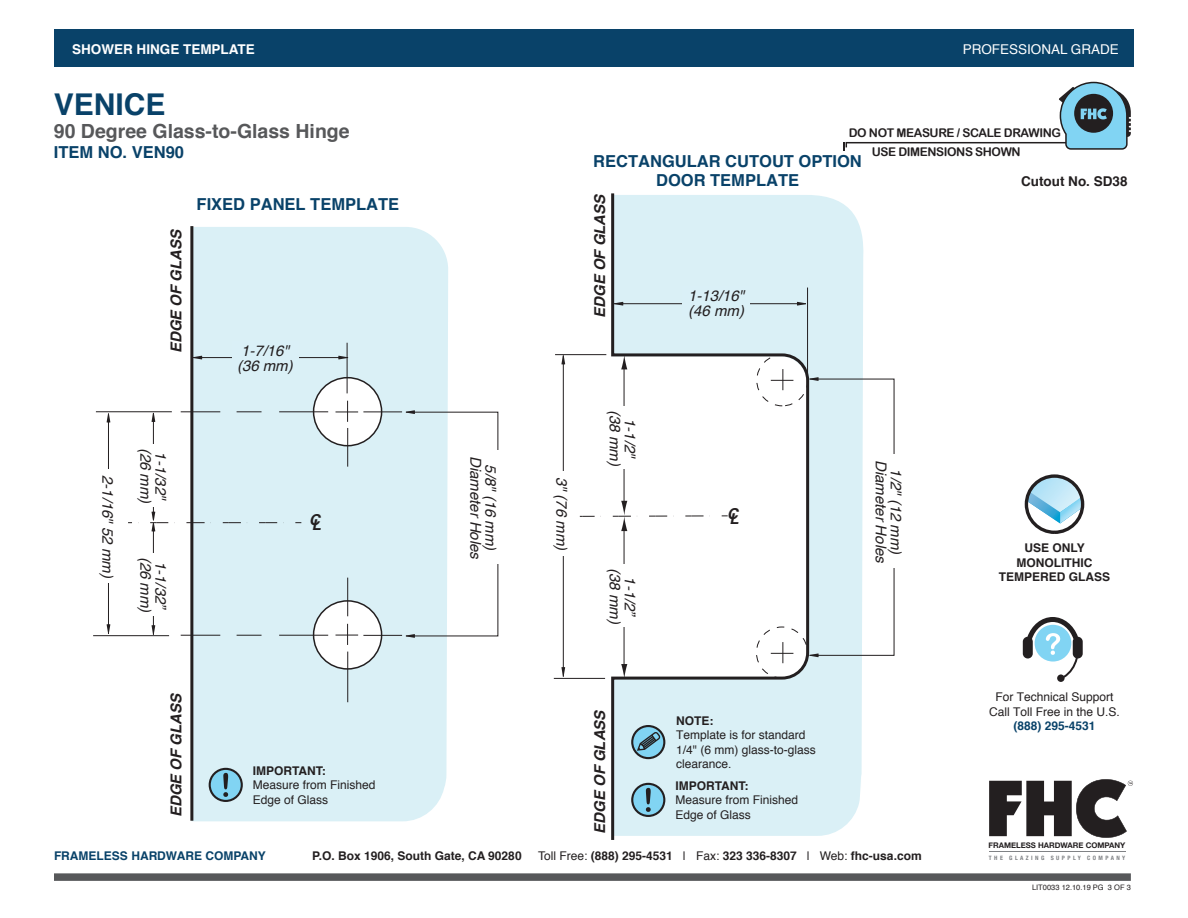
<style>
.page{position:relative;width:1188px;height:918px;background:#fff}
.page>*{position:absolute;margin:0;border:0;box-sizing:border-box;transform-origin:0 0}
.t1{font:700 30px "Helvetica";color:#094269}
.t2{font:700 19.5px "Helvetica";color:#57585a}
.t3{font:700 16.5px/19.8px "Helvetica";color:#094269;text-align:center}
.t4{font:italic 15px/15px "Helvetica";color:#231f20}
.t5{font:italic 700 15px "Helvetica";color:#231f20}
.t6{font:700 13.5px "Helvetica";color:#fff}
.t7{font:13.5px "Helvetica";color:#fff}
.t8{font:700 13.5px "Helvetica";color:#231f20}
.Bold_Body_Text{font:12px/14.4px "Helvetica";color:#231f20}
.Bold_Body_Text-2{font:700 12px "Helvetica";color:#231f20}
.t9{font:12px/19.8px "Arial Rounded MT Bold";letter-spacing:-.03em;color:#231f20}
.Bold_Body_Text-3{font:700 12px "Helvetica";color:#094269}
.t10{font:700 7.8px "Helvetica Neue";color:#231f20}
.t11{font:7.5px "Helvetica";color:#231f20}
.t12{font:700 condensed 6px "Helvetica Neue";letter-spacing:.41em;color:#808285}
.s1{font-weight:400}
</style>
<div class="page">
<svg style="left:989px;top:779px;width:144px;height:59px"></svg>
<hr style="left:989px;top:851px;width:136px;height:1px;background:#808285">
<div style="left:54px;top:873px;width:1077px;height:8px;background:#57585a"></div>
<div style="left:54px;top:29px;width:1080px;height:38px;background:#094269"></div>
<svg style="left:1023px;top:617px;width:60px;height:65px"></svg>
<svg style="left:1027px;top:477px;width:56px;height:47px"></svg>
<div style="left:1025px;top:474px;width:59px;height:60px;border:3px solid #231f20;border-radius:50%"></div>
<svg style="left:843px;top:81px;width:288px;height:70px"></svg>
<div style="left:193px;top:227px;width:255px;height:594px;background:#daf0f6"></div>
<svg style="left:811px;top:195px;width:54px;height:641px;background:#dbf0f5"></svg>
<svg style="left:611px;top:193px;width:200px;height:647px"></svg>
<svg style="left:771px;top:369px;width:22px;height:21px"></svg>
<svg style="left:771px;top:642px;width:22px;height:21px"></svg>
<hr style="left:555px;top:354px;width:51px;height:1px;background:#231f20">
<hr style="left:554px;top:678px;width:51px;height:1px;background:#231f20">
<hr style="left:807px;top:288px;width:1px;height:88px;background:#231f20">
<svg style="left:621px;top:664px;width:6px;height:15px"></svg>
<hr style="left:624px;top:528px;width:1px;height:139px;background:#231f20">
<svg style="left:621px;top:355px;width:6px;height:14px"></svg>
<hr style="left:624px;top:366px;width:1px;height:138px;background:#231f20">
<svg style="left:579px;top:501px;width:149px;height:30px"></svg>
<div style="left:314px;top:601px;width:68px;height:68px;background:#fff;border-radius:50%"></div>
<div style="left:313px;top:600px;width:69px;height:70px;border:2px solid #231f20;border-radius:50%"></div>
<div style="left:314px;top:378px;width:68px;height:68px;background:#fff;border-radius:50%"></div>
<div style="left:313px;top:377px;width:69px;height:69px;border:2px solid #231f20;border-radius:50%"></div>
<svg style="left:336px;top:401px;width:22px;height:21px"></svg>
<hr style="left:96px;top:411px;width:76px;height:1px;background:#231f20">
<hr style="left:347px;top:343px;width:1px;height:50px;background:#231f20">
<svg style="left:336px;top:624px;width:22px;height:21px"></svg>
<hr style="left:190px;top:226px;width:3px;height:595px;background:#231f20">
<hr style="left:93px;top:635px;width:76px;height:1px;background:#231f20">
<hr style="left:347px;top:652px;width:1px;height:50px;background:#231f20">
<svg style="left:406px;top:410px;width:9px;height:2px"></svg>
<svg style="left:406px;top:634px;width:9px;height:4px"></svg>
<svg style="left:810px;top:377px;width:9px;height:2px"></svg>
<svg style="left:810px;top:653px;width:9px;height:4px"></svg>
<hr style="left:193px;top:357px;width:155px;height:1px;background:#231f20">
<svg style="left:193px;top:356px;width:9px;height:3px"></svg>
<svg style="left:338px;top:356px;width:9px;height:3px"></svg>
<hr style="left:108px;top:413px;width:1px;height:221px;background:#231f20">
<svg style="left:107px;top:413px;width:3px;height:10px"></svg>
<svg style="left:107px;top:624px;width:3px;height:9px"></svg>
<hr style="left:153px;top:413px;width:1px;height:106px;background:#231f20">
<svg style="left:152px;top:413px;width:3px;height:9px"></svg>
<hr style="left:153px;top:524px;width:1px;height:111px;background:#231f20">
<svg style="left:128px;top:512px;width:173px;height:19px"></svg>
<svg style="left:152px;top:625px;width:3px;height:9px"></svg>
<hr style="left:614px;top:303px;width:192px;height:1px;background:#231f20">
<svg style="left:797px;top:302px;width:9px;height:4px"></svg>
<svg style="left:614px;top:302px;width:9px;height:4px"></svg>
<hr style="left:563px;top:355px;width:1px;height:322px;background:#231f20">
<svg style="left:561px;top:355px;width:4px;height:9px"></svg>
<svg style="left:561px;top:667px;width:4px;height:9px"></svg>
<hr style="left:181px;top:411px;width:39px;height:1px;background:#231f20">
<svg style="left:237px;top:411px;width:25px;height:1px"></svg>
<hr style="left:279px;top:411px;width:49px;height:1px;background:#231f20">
<hr style="left:181px;top:635px;width:39px;height:1px;background:#231f20">
<svg style="left:237px;top:635px;width:25px;height:1px"></svg>
<hr style="left:279px;top:635px;width:49px;height:1px;background:#231f20">
<hr style="left:363px;top:412px;width:39px;height:1px;background:#231f20">
<hr style="left:363px;top:635px;width:39px;height:1px;background:#231f20">
<hr style="left:347px;top:428px;width:1px;height:39px;background:#231f20">
<hr style="left:347px;top:578px;width:1px;height:38px;background:#231f20">
<svg style="left:209px;top:768px;width:34px;height:34px"></svg>
<svg style="left:631px;top:783px;width:34px;height:34px"></svg>
<div style="left:101px;top:469px;width:18px;height:114px;background:#fff"></div>
<div style="left:141px;top:444px;width:30px;height:62px;background:#fff"></div>
<div style="left:141px;top:553px;width:30px;height:62px;background:#fff"></div>
<div style="left:232px;top:341px;width:66px;height:30px;background:#daf0f7"></div>
<div style="left:555px;top:471px;width:18px;height:85px;background:#fff"></div>
<div style="left:610px;top:406px;width:30px;height:63px;background:#fff"></div>
<div style="left:610px;top:565px;width:30px;height:62px;background:#fff"></div>
<div style="left:683px;top:286px;width:67px;height:30px;background:#daf0f7"></div>
<svg style="left:631px;top:725px;width:34px;height:34px"></svg>
<p class="t6" style="left:72px;top:39px;width:184px">SHOWER HINGE TEMPLATE</p>
<p class="t7" style="left:963px;top:39px;width:158px">PROFESSIONAL GRADE</p>
<p class="t1" style="left:54px;top:80px;width:113px">VENICE</p>
<p class="t2" style="left:54px;top:115px;width:297px">90 Degree Glass-to-Glass Hinge</p>
<p class="t3" style="left:54px;top:142px;width:132px">ITEM NO. VEN90</p>
<p class="t5" style="left:164px;top:353px;width:126px;rotate:-90deg">EDGE OF GLASS</p>
<p class="t3" style="left:197px;top:195px;width:204px">FIXED PANEL TEMPLATE</p>
<p class="t4" style="left:237px;top:343px;width:57px">1-7/16" (36 mm)</p>
<p class="t4" style="left:115px;top:475px;width:104px;rotate:90deg">2-1/16" 52 mm)</p>
<p class="t4" style="left:168px;top:448px;width:57px;rotate:90deg">1-1/32" (26 mm)</p>
<p class="t4" style="left:168px;top:557px;width:57px;rotate:90deg">1-1/32” (26 mm)</p>
<p class="t5" style="left:309px;top:508px;width:12px">C</p>
<p class="t5" style="left:312px;top:512px;width:11px">L</p>
<p class="t4" style="left:498px;top:456px;width:105px;text-align:center;rotate:90deg">5/8" (16 mm)<br>Diameter Holes</p>
<p class="t9" style="left:872px;top:122px;width:191px;text-indent:-23px">DO NOT MEASURE / SCALE DRAWING<br>USE DIMENSIONS SHOWN</p>
<p class="t3" style="left:593px;top:151px;width:270px">RECTANGULAR CUTOUT OPTION<br>DOOR TEMPLATE</p>
<p class="t8" style="left:1021px;top:170px;width:108px">Cutout No. SD38</p>
<p class="t5" style="left:587px;top:318px;width:126px;rotate:-90deg">EDGE OF GLASS</p>
<p class="t4" style="left:688px;top:288px;width:58px">1-13/16" (46 mm)</p>
<p class="t4" style="left:569px;top:477px;width:75px;rotate:90deg">3" (76 mm)</p>
<p class="t4" style="left:637px;top:410px;width:57px;text-align:center;rotate:90deg">1-1/2" (38 mm)</p>
<p class="t4" style="left:637px;top:568px;width:57px;text-align:center;rotate:90deg">1-1/2” (38 mm)</p>
<p class="t5" style="left:727px;top:502px;width:12px">C</p>
<p class="t5" style="left:730px;top:506px;width:11px">L</p>
<p class="t4" style="left:903px;top:460px;width:105px;text-align:center;rotate:90deg">1/2" (12 mm)<br>Diameter Holes</p>
<p class="Bold_Body_Text-2" style="left:1025px;top:538px;width:62px">USE ONLY</p>
<p class="Bold_Body_Text-2" style="left:1017px;top:553px;width:77px">MONOLITHIC</p>
<p class="Bold_Body_Text-2" style="left:999px;top:567px;width:113px">TEMPERED GLASS</p>
<p class="t5" style="left:164px;top:817px;width:126px;rotate:-90deg">EDGE OF GLASS</p>
<p class="t5" style="left:587px;top:834px;width:126px;rotate:-90deg">EDGE OF GLASS</p>
<p class="Bold_Body_Text-2" style="left:676px;top:711px;width:39px">NOTE:</p>
<p class="Bold_Body_Text" style="left:676px;top:728px;width:141px">Template is for standard<br>1/4" (6 mm) glass-to-glass clearance.</p>
<p class="Bold_Body_Text-2" style="left:253px;top:761px;width:75px">IMPORTANT:</p>
<p class="Bold_Body_Text" style="left:253px;top:778px;width:124px">Measure from Finished<br>Edge of Glass</p>
<p class="Bold_Body_Text-2" style="left:675px;top:776px;width:75px">IMPORTANT:</p>
<p class="Bold_Body_Text" style="left:675px;top:793px;width:124px">Measure from Finished<br>Edge of Glass</p>
<p class="Bold_Body_Text-3" style="left:54px;top:846px;width:213px">FRAMELESS HARDWARE COMPANY</p>
<p class="Bold_Body_Text-2" style="left:312px;top:846px;width:211px">P.O. Box 1906, South Gate, CA 90280</p>
<p class="Bold_Body_Text-2" style="left:538px;top:846px;width:385px"><span class="s1">Toll Free:</span> (888) 295-4531 <span class="s1">| Fax:</span> 323 336-8307 <span class="s1">| Web:</span> fhc-usa.com</p>
<p class="Bold_Body_Text" style="left:989px;top:690px;width:132px;text-align:center">For Technical Support<br>Call Toll Free in the U.S.</p>
<p class="Bold_Body_Text-3" style="left:1013px;top:716px;width:84px">(888) 295-4531</p>
<p class="t10" style="left:989px;top:839px;width:138px">FRAMELESS HARDWARE COMPANY</p>
<p class="t12" style="left:989px;top:853px;width:138px">THE GLAZING SUPPLY COMPANY</p>
<p class="t11" style="left:1032px;top:881px;width:100px">LIT0033 12.10.19 PG 3 OF 3</p>
</div>
